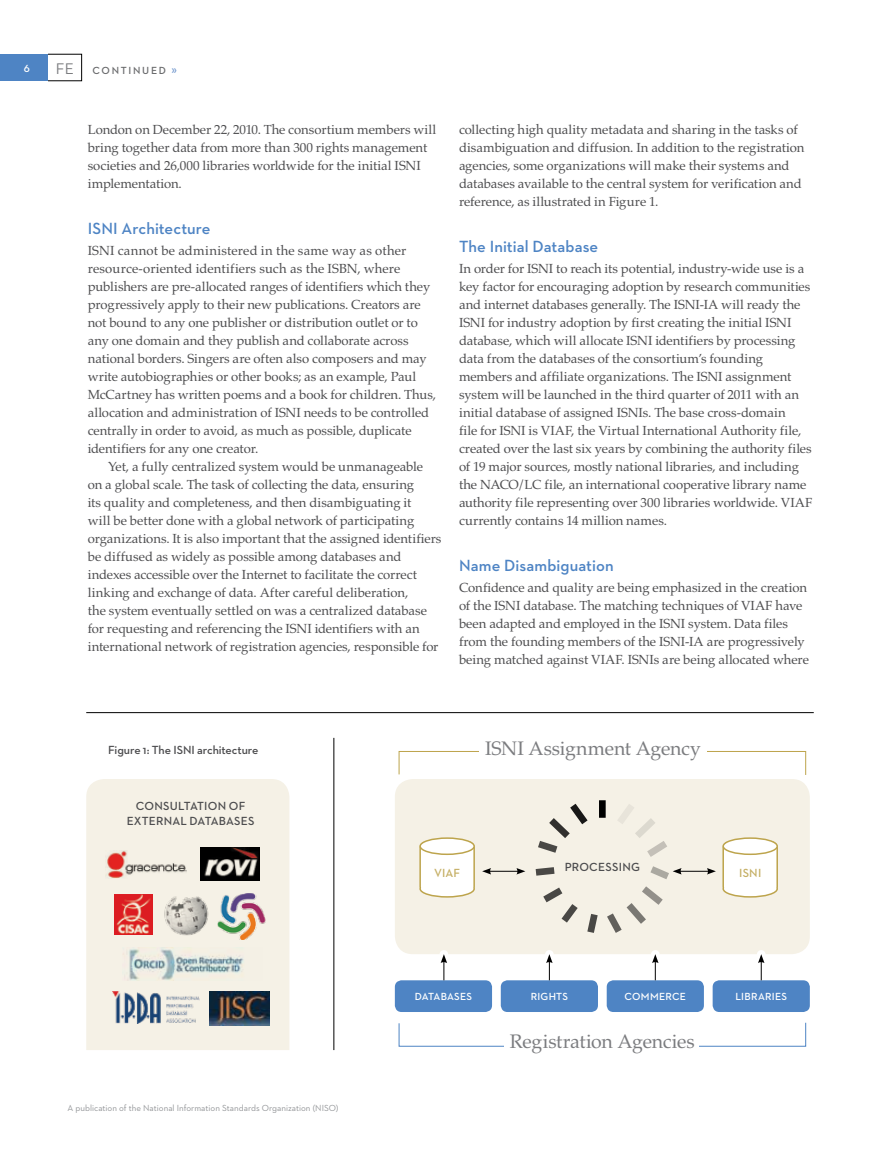
<style>
.page{position:relative;width:891px;height:1161px;background:#fff}
.page>*{position:absolute;margin:0;border:0;box-sizing:border-box;transform-origin:0 0}
.t1{font:19.5px "Palatino";letter-spacing:-.015em;color:#7b7c7f}
.t2{font:600 16.5px "Neutraface 2 Text";letter-spacing:.005em;color:#4e84c4}
.t3{font:15.75px "Neutraface 2 Text";color:#7b7c7f}
.t4{font:13.2px/18px "Palatino";letter-spacing:-.005em;color:#4d4d4f}
.t5{font:600 12px "Neutraface 2 Text";letter-spacing:.005em;color:#4d4d4f}
.t6{font:600 12px "Neutraface 2 Text";letter-spacing:.015em;color:#c5af65}
.t7{font:600 10.5px "Neutraface 2 Text";letter-spacing:.025em;color:#fff}
.t8{font:600 10.5px "Neutraface 2 Text";letter-spacing:.155em;color:#696a6c}
.t9{font:9px "Neutraface 2 Text";color:#939598}
.s1{font-weight:400;font-size:13.8px;color:#6891cb}
</style>
<div class="page">
<svg style="left:398px;top:1022px;width:408px;height:25px"></svg>
<svg style="left:398px;top:751px;width:408px;height:24px"></svg>
<div style="left:505px;top:1028px;width:194px;height:32px;background:#fff"></div>
<div style="left:479px;top:738px;width:228px;height:32px;background:#fff"></div>
<hr style="left:86px;top:712px;width:728px;height:1px;background:#000">
<div style="left:395px;top:779px;width:415px;height:175px;background:#f5f1e6;border-radius:18px"></div>
<div style="left:86px;top:779px;width:203px;height:271px;background:#f5f1e6"></div>
<div style="left:395px;top:980px;width:97px;height:32px;background:#4e84c4;border-radius:7px"></div>
<div style="left:501px;top:980px;width:97px;height:32px;background:#4e84c4;border-radius:7px"></div>
<div style="left:607px;top:980px;width:97px;height:32px;background:#4e84c4;border-radius:7px"></div>
<div style="left:713px;top:980px;width:97px;height:32px;background:#4e84c4;border-radius:7px"></div>
<svg style="left:419px;top:840px;width:56px;height:58px;background:#f8f5ec"></svg>
<div style="left:420px;top:838px;width:54px;height:16px;background:#fff;border-radius:50%"></div>
<div style="left:419px;top:837px;width:56px;height:18px;border:2px solid #bda44c;border-radius:50%"></div>
<svg style="left:722px;top:840px;width:56px;height:58px;background:#f8f5ec"></svg>
<div style="left:723px;top:838px;width:54px;height:16px;background:#fff;border-radius:50%"></div>
<div style="left:722px;top:837px;width:56px;height:18px;border:2px solid #bda44c;border-radius:50%"></div>
<hr style="left:489px;top:871px;width:30px;height:1px;background:#000">
<svg style="left:482px;top:868px;width:9px;height:7px"></svg>
<svg style="left:516px;top:868px;width:9px;height:7px"></svg>
<hr style="left:679px;top:871px;width:30px;height:1px;background:#000">
<svg style="left:535px;top:800px;width:147px;height:133px"></svg>
<svg style="left:707px;top:868px;width:9px;height:7px"></svg>
<div style="left:440px;top:950px;width:8px;height:8px;background:#fff;border-radius:50%"></div>
<div style="left:545px;top:950px;width:9px;height:8px;background:#fff;border-radius:50%"></div>
<div style="left:651px;top:950px;width:9px;height:8px;background:#fff;border-radius:50%"></div>
<div style="left:757px;top:950px;width:9px;height:8px;background:#fff;border-radius:50%"></div>
<svg style="left:441px;top:954px;width:6px;height:26px"></svg>
<svg style="left:546px;top:954px;width:7px;height:26px"></svg>
<svg style="left:652px;top:954px;width:7px;height:26px"></svg>
<svg style="left:758px;top:954px;width:7px;height:26px"></svg>
<img style="left:105px;top:851px;width:81px;height:28px">
<img style="left:115px;top:895px;width:37px;height:40px">
<img style="left:161px;top:894px;width:51px;height:42px">
<img style="left:218px;top:894px;width:47px;height:45px">
<img style="left:122px;top:948px;width:140px;height:32px">
<img style="left:200px;top:848px;width:59px;height:33px">
<img style="left:112px;top:992px;width:88px;height:31px">
<hr style="left:334px;top:738px;width:1px;height:312px;background:#000">
<img style="left:209px;top:992px;width:61px;height:33px">
<div style="left:0;top:54px;width:48px;height:27px;background:#4e84c4"></div>
<p class="t7" style="left:24px;top:61px;width:8px">6</p>
<p class="t3" style="left:56px;top:58px;width:19px">fe</p>
<p class="t8" style="left:92px;top:63px;width:86px">Conti nued <span class="s1">»</span></p>
<p class="t4" style="left:88px;top:121px;width:350px">London on December 22, 2010. The consortium members will bring together data from more than 300 rights management societies and 26,000 libraries worldwide for the initial ISNI implementation.</p>
<p class="t2" style="left:88px;top:218px;width:124px">ISN I Architecture</p>
<p class="t4" style="left:88px;top:242px;width:350px">ISNI cannot be administered in the same way as other resource-oriented identifiers such as the ISBN, where publishers are pre-allocated ranges of identifiers which they progressively apply to their new publications. Creators are not bound to any one publisher or distribution outlet or to any one domain and they publish and collaborate across national borders. Singers are often also composers and may write autobiographies or other books; as an example, Paul McCartney has written poems and a book for children. Thus, allocation and administration of ISNI needs to be controlled centrally in order to avoid, as much as possible, duplicate identifiers for any one creator.</p>
<p class="t4" style="left:88px;top:458px;width:355px;text-indent:20px">Yet, a fully centralized system would be unmanageable<br>on a global scale. The task of collecting the data, ensuring<br>its quality and completeness, and then disambiguating it<br>will be better done with a global network of participating organizations. It is also important that the assigned identifiers be diffused as widely as possible among databases and indexes accessible over the Internet to facilitate the correct linking and exchange of data. After careful deliberation,<br>the system eventually settled on was a centralized database for requesting and referencing the ISNI identifiers with an international network of registration agencies, responsible for</p>
<p class="t4" style="left:459px;top:121px;width:347px">collecting high quality metadata and sharing in the tasks of disambiguation and diffusion. In addition to the registration agencies, some organizations will make their systems and databases available to the central system for verification and reference, as illustrated in Figure 1.</p>
<p class="t2" style="left:459px;top:236px;width:141px">The Initial Database</p>
<p class="t4" style="left:459px;top:260px;width:355px">In order for ISNI to reach its potential, industry-wide use is a key factor for encouraging adoption by research communities and internet databases generally. The ISNI-IA will ready the ISNI for industry adoption by first creating the initial ISNI database, which will allocate ISNI identifiers by processing data from the databases of the consortium’s founding members and affiliate organizations. The ISNI assignment system will be launched in the third quarter of 2011 with an initial database of assigned ISNIs. The base cross-domain<br>file for ISNI is VIAF, the Virtual International Authority file, created over the last six years by combining the authority files of 19 major sources, mostly national libraries, and including the NACO/LC file, an international cooperative library name authority file representing over 300 libraries worldwide. VIAF currently contains 14 million names.</p>
<p class="t2" style="left:459px;top:555px;width:156px">Name Disambiguation</p>
<p class="t4" style="left:459px;top:579px;width:351px">Confidence and quality are being emphasized in the creation of the ISNI database. The matching techniques of VIAF have been adapted and employed in the ISNI system. Data files from the founding members of the ISNI-IA are progressively being matched against VIAF. ISNIs are being allocated where</p>
<p class="t5" style="left:108px;top:742px;width:152px">Figure 1: The ISN I architecture</p>
<p class="t5" style="left:136px;top:798px;width:42px">CONSULTAT</p>
<p class="t5" style="left:204px;top:798px;width:34px">ION OF</p>
<p class="t5" style="left:127px;top:813px;width:24px">EXTERNAL</p>
<p class="t5" style="left:190px;top:813px;width:8px">DATA</p>
<p class="t5" style="left:219px;top:813px;width:37px">BASES</p>
<h1 class="t1" style="left:485px;top:737px;width:217px">ISNI Assignment Agency</h1>
<p class="t6" style="left:434px;top:865px;width:28px">viaf</p>
<p class="t5" style="left:565px;top:860px;width:75px">processi ng</p>
<p class="t6" style="left:739px;top:865px;width:24px">ISN I</p>
<p class="t7" style="left:415px;top:990px;width:58px">databases</p>
<p class="t7" style="left:531px;top:990px;width:14px">righ</p>
<p class="t7" style="left:556px;top:990px;width:12px">ts</p>
<p class="t7" style="left:625px;top:990px;width:63px">commerce</p>
<p class="t7" style="left:735px;top:990px;width:52px">librari es</p>
<h1 class="t1" style="left:510px;top:1030px;width:186px">Registration Agencies</h1>
<p class="t9" style="left:68px;top:1102px;width:273px">A publication of the National Information Standards Organization (N ISO)</p>
</div>
